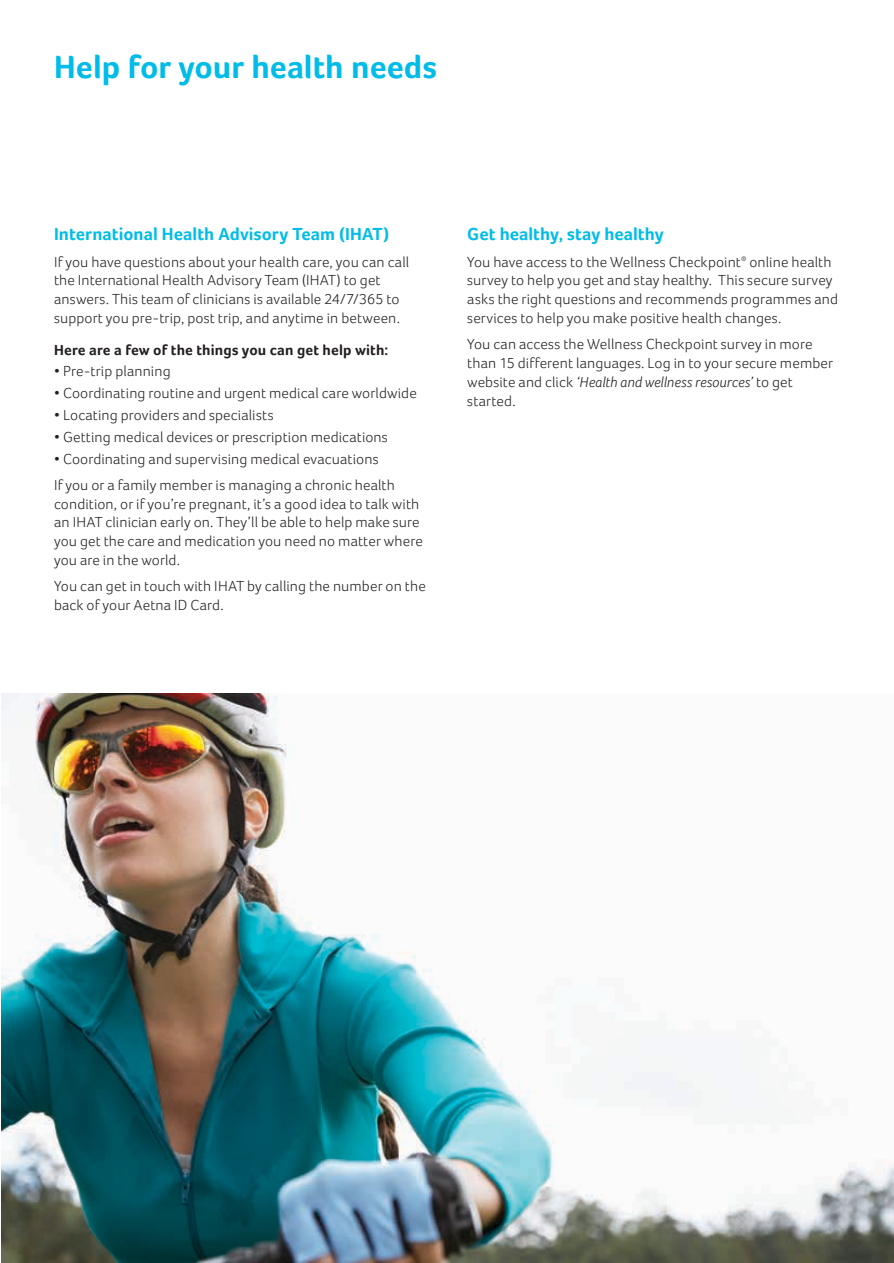
<style>
.page{position:relative;width:894px;height:1263px;background:#fff}
.page>*{position:absolute;margin:0;border:0;box-sizing:border-box;transform-origin:0 0}
.t1{font:700 33px "Foco";color:#00bce8}
.t2{font:700 18px "Foco";letter-spacing:.005em;color:#00bce8}
.t3{font:300 15px/18.8px "Foco";letter-spacing:.01em;color:#231f20}
.t4{font:700 15px "Foco";letter-spacing:.01em;color:#231f20}
.t5{font:300 6.75px "Foco";color:#231f20}
.s1{font-style:italic}
</style>
<div class="page">
<img style="left:1px;top:694px;width:892px;height:569px">
<h1 class="t1" style="left:54px;top:47px;width:384px">Help for your health needs</h1>
<p class="t2" style="left:54px;top:224px;width:336px">International Health Advisory Team (IHAT)</p>
<p class="t3" style="left:54px;top:252px;width:356px">If you have questions about your health care, you can call the International Health Advisory Team (IHAT) to get answers. This team of clinicians is available 24/7/365 to support you pre-trip, post trip, and anytime in between.</p>
<p class="t4" style="left:54px;top:341px;width:335px">Here are a few of the things you can get help with:</p>
<p class="t3" style="left:54px;top:361px;width:118px">• Pre-trip planning</p>
<p class="t3" style="left:54px;top:383px;width:364px">• Coordinating routine and urgent medical care worldwide</p>
<p class="t3" style="left:54px;top:405px;width:221px">• Locating providers and specialists</p>
<p class="t3" style="left:54px;top:427px;width:335px">• Getting medical devices or prescription medications</p>
<p class="t3" style="left:54px;top:445px;width:342px;line-height:26.2px">• Coordinating and supervising medical evacuations<br>If you or a family member is managing a chronic health</p>
<p class="t3" style="left:54px;top:494px;width:370px">condition, or if you’re pregnant, it’s a good idea to talk with an IHAT clinician early on. They’ll be able to help make sure you get the care and medication you need no matter where you are in the world.</p>
<p class="t3" style="left:54px;top:576px;width:373px">You can get in touch with IHAT by calling the number on the back of your Aetna ID Card.</p>
<p class="t2" style="left:467px;top:224px;width:198px">Get healthy, stay healthy</p>
<p class="t3" style="left:467px;top:252px;width:275px">You have access to the Wellness Checkpoint</p>
<p class="t5" style="left:740px;top:254px;width:7px">®</p>
<p class="t3" style="left:467px;top:252px;width:372px;text-indent:282px">online health survey to help you get and stay healthy. This secure survey asks the right questions and recommends programmes and services to help you make positive health changes.</p>
<p class="t3" style="left:467px;top:335px;width:367px">You can access the Wellness Checkpoint survey in more than 15 different languages. Log in to your secure member website and click <span class="s1">‘Health and wellness resources’</span> to get started.</p>
</div>
